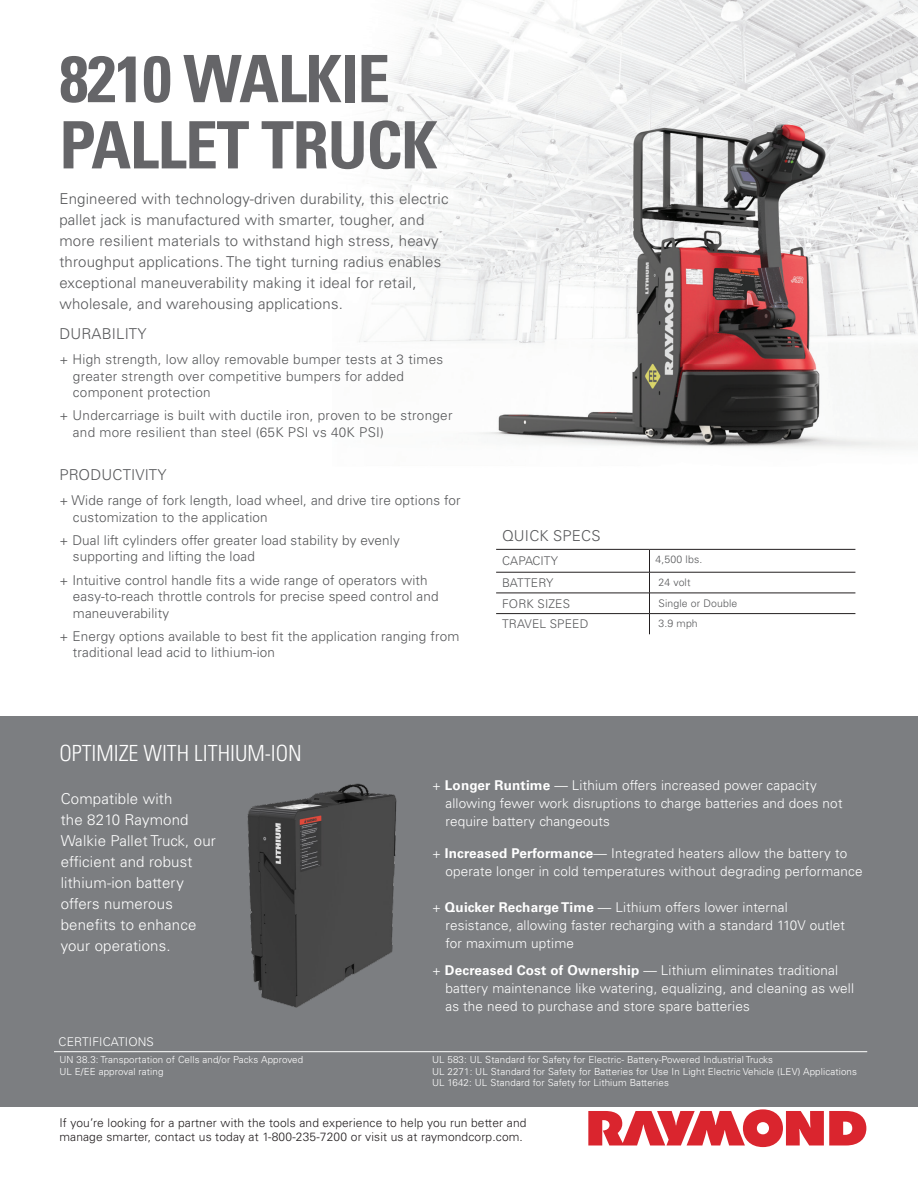
<style>
.page{position:relative;width:918px;height:1188px;background:#fff}
.page>*{position:absolute;margin:0;border:0;box-sizing:border-box;transform-origin:0 0}
.t1{font:700 condensed 65.4px/66.3px "Univers LT Std";letter-spacing:-.02em;color:#656568}
.t2{font:300 condensed 22.2px "Univers LT Std";color:#fff}
.t3{font:300 15px/21px "Univers LT Std";letter-spacing:.01em;color:#57585a}
.t4{font:300 15px/21px "Univers LT Std";letter-spacing:.01em;color:#fff}
.t5{font:300 13.5px/16.5px "Univers LT Std";letter-spacing:.01em;color:#57585a}
.t6{font:300 13.5px/18px "Univers LT Std";letter-spacing:.01em;color:#fff}
.t7{font:300 12px/14.4px "Univers LT Std";letter-spacing:.01em;color:#231f20}
.t8{font:300 12px "Univers LT Std";letter-spacing:.01em;color:#57585a}
.t9{font:300 12px "Univers LT Std";letter-spacing:.01em;color:#fff}
.t10{font:300 10.5px "Univers LT Std";letter-spacing:.01em;color:#57585a}
.t11{font:300 9.75px "Univers LT Std";letter-spacing:.01em;color:#fff}
.s1{font-weight:700}
</style>
<div class="page">
<img style="left:359px;top:0;width:559px;height:594px">
<div style="left:0;top:716px;width:918px;height:391px;background:#7c7e81"></div>
<svg style="left:588px;top:1109px;width:278px;height:38px"></svg>
<hr style="left:496px;top:549px;width:153px;height:1px;background:#231f20">
<hr style="left:649px;top:549px;width:206px;height:1px;background:#231f20">
<hr style="left:496px;top:572px;width:153px;height:1px;background:#231f20">
<hr style="left:649px;top:572px;width:206px;height:1px;background:#231f20">
<hr style="left:496px;top:593px;width:153px;height:1px;background:#231f20">
<hr style="left:649px;top:593px;width:206px;height:1px;background:#231f20">
<hr style="left:496px;top:613px;width:153px;height:1px;background:#231f20">
<hr style="left:649px;top:613px;width:206px;height:1px;background:#231f20">
<svg style="left:649px;top:550px;width:1px;height:84px"></svg>
<img style="left:247px;top:783px;width:150px;height:225px">
<hr style="left:54px;top:1051px;width:813px;height:1px;background:#fff">
<p class="t1" style="left:59px;top:46px;width:380px">8210 WALKIE<br>PALLET TRUCK</p>
<p class="t3" style="left:59px;top:188px;width:391px">Engineered with technology-driven durability, this electric pallet jack is manufactured with smarter, tougher, and more resilient materials to withstand high stress, heavy throughput applications. The tight turning radius enables exceptional maneuverability making it ideal for retail, wholesale, and warehousing applications.</p>
<p class="t3" style="left:59px;top:323px;width:89px">DURABILITY</p>
<p class="t5" style="left:73px;top:351px;width:372px;text-indent:-14px">+ High strength, low alloy removable bumper tests at 3 times greater strength over competitive bumpers for added component protection</p>
<p class="t5" style="left:73px;top:407px;width:381px;text-indent:-14px">+ Undercarriage is built with ductile iron, proven to be stronger and more resilient than steel (65K PSI vs 40K PSI)</p>
<p class="t3" style="left:59px;top:464px;width:109px">PRODUCTIVITY</p>
<p class="t5" style="left:73px;top:492px;width:389px;text-indent:-14px">+ Wide range of fork length, load wheel, and drive tire options for customization to the application</p>
<p class="t5" style="left:73px;top:532px;width:328px;text-indent:-14px">+ Dual lift cylinders offer greater load stability by evenly supporting and lifting the load</p>
<p class="t5" style="left:73px;top:572px;width:367px;text-indent:-14px">+ Intuitive control handle fits a wide range of operators with easy-to-reach throttle controls for precise speed control and maneuverability</p>
<p class="t5" style="left:73px;top:628px;width:388px;text-indent:-14px">+ Energy options available to best fit the application ranging from traditional lead acid to lithium-ion</p>
<p class="t2" style="left:59px;top:740px;width:244px">OPTIMIZE WITH LITHIUM-ION</p>
<p class="t3" style="left:502px;top:525px;width:100px">QUICK SPECS</p>
<p class="t8" style="left:502px;top:554px;width:57px">CAPACITY</p>
<p class="t10" style="left:655px;top:553px;width:48px">4,500 lbs.</p>
<p class="t8" style="left:502px;top:575px;width:53px">BATTERY</p>
<p class="t10" style="left:659px;top:576px;width:34px">24 volt</p>
<p class="t8" style="left:502px;top:596px;width:69px">FORK SIZES</p>
<p class="t10" style="left:659px;top:596px;width:80px">Single or Double</p>
<p class="t8" style="left:502px;top:617px;width:88px">TRAVEL SPEED</p>
<p class="t10" style="left:659px;top:617px;width:41px">3.9 mph</p>
<p class="t4" style="left:61px;top:788px;width:157px">Compatible with<br>the 8210 Raymond<br>Walkie Pallet Truck, our efficient and robust lithium-ion battery offers numerous benefits to enhance your operations.</p>
<p class="t9" style="left:59px;top:1034px;width:97px">CERTIFICATIONS</p>
<p class="t11" style="left:59px;top:1054px;width:245px">UN 38.3: Transportation of Cells and/or Packs Approved</p>
<p class="t11" style="left:59px;top:1065px;width:106px">UL E/EE approval rating</p>
<p class="t6" style="left:446px;top:776px;width:398px;text-indent:-14px">+ <span class="s1">Longer Runtime</span> — Lithium offers increased power capacity allowing fewer work disruptions to charge batteries and does not require battery changeouts</p>
<p class="t6" style="left:446px;top:844px;width:419px;text-indent:-14px">+ <span class="s1">Increased Performance</span>— Integrated heaters allow the battery to operate longer in cold temperatures without degrading performance</p>
<p class="t6" style="left:446px;top:898px;width:401px;text-indent:-14px">+ <span class="s1">Quicker Recharge Time</span> — Lithium offers lower internal resistance, allowing faster recharging with a standard 110V outlet for maximum uptime</p>
<p class="t6" style="left:446px;top:962px;width:410px;text-indent:-14px">+ <span class="s1">Decreased Cost of Ownership</span> — Lithium eliminates traditional battery maintenance like watering, equalizing, and cleaning as well as the need to purchase and store spare batteries</p>
<p class="t11" style="left:432px;top:1054px;width:343px">UL 583: UL Standard for Safety for Electric- Battery-Powered Industrial Trucks</p>
<p class="t11" style="left:432px;top:1065px;width:427px">UL 2271: UL Standard for Safety for Batteries for Use In Light Electric Vehicle (LEV) Applications</p>
<p class="t11" style="left:432px;top:1077px;width:238px">UL 1642: UL Standard for Safety for Lithium Batteries</p>
<p class="t7" style="left:59px;top:1115px;width:469px">If you’re looking for a partner with the tools and experience to help you run better and manage smarter, contact us today at 1-800-235-7200 or visit us at raymondcorp.com.</p>
</div>
